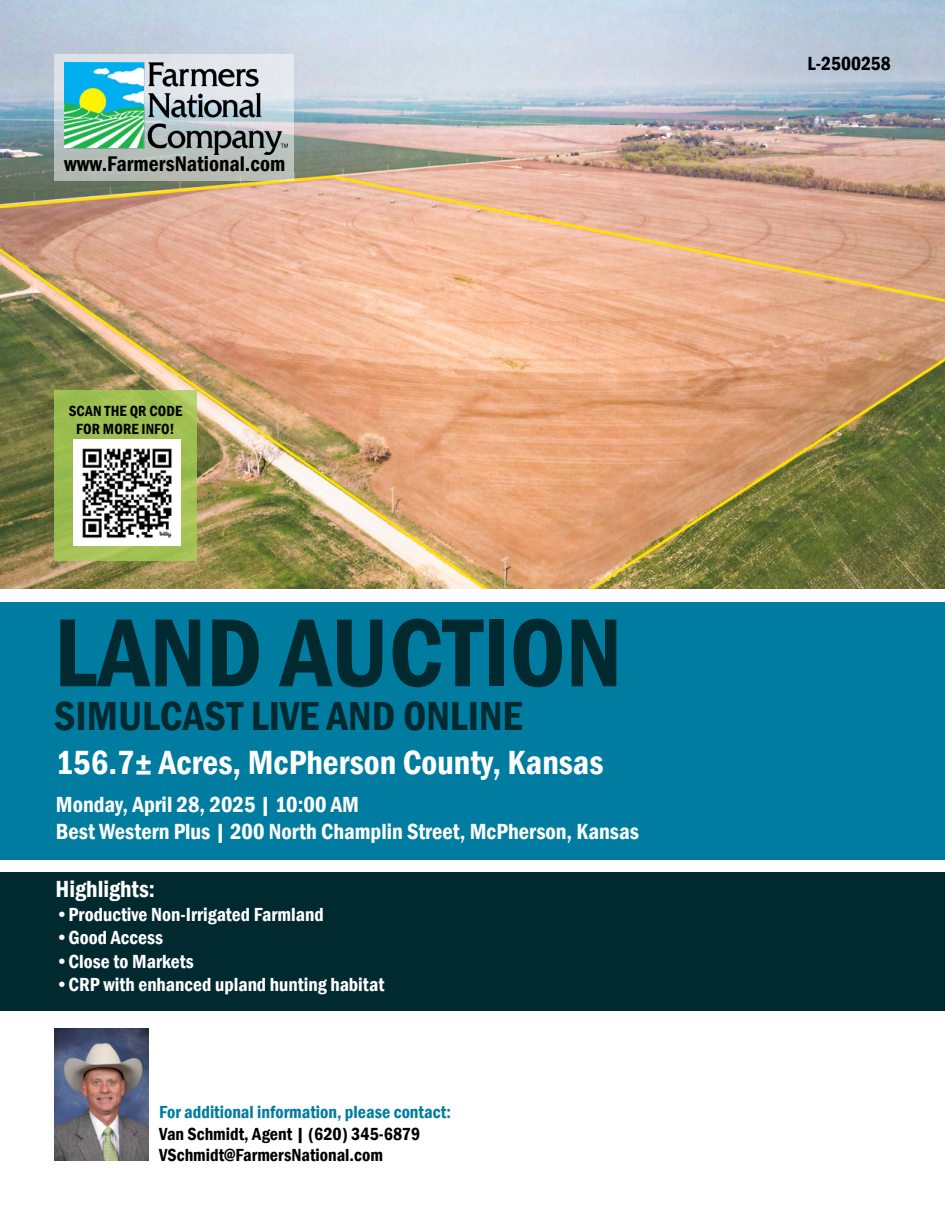
<style>
.page{position:relative;width:945px;height:1215px;background:#fff}
.page>*{position:absolute;margin:0;border:0;box-sizing:border-box;transform-origin:0 0}
.t1{font:600 condensed 100.05px "Franklin Gothic";color:#002930}
.t2{font:600 condensed 41.7px "Franklin Gothic";color:#002930}
.t3{font:600 condensed 34.5px "Franklin Gothic";color:#fff}
.t4{font:600 condensed 24px "Franklin Gothic";color:#fff}
.t5{font:600 condensed 22.5px/27px "Franklin Gothic";color:#fff}
.t6{font:600 condensed 21.75px "Franklin Gothic";color:#000}
.t7{font:600 condensed 19.5px "Franklin Gothic";color:#fff}
.t8{font:600 condensed 19.5px "Franklin Gothic";color:#000}
.t9{font:600 condensed 18px/21.6px "Franklin Gothic";color:#000}
.t10{font:600 condensed 18px "Franklin Gothic";color:#007ca0}
.t11{font:600 condensed 15.15px/18.1px "Franklin Gothic";letter-spacing:.01em;color:#000;text-align:center}
</style>
<div class="page">
<div style="left:0;top:872px;width:945px;height:138px;background:#002930"></div>
<img style="left:0;top:0;width:945px;height:588px">
<img style="left:54px;top:1028px;width:94px;height:133px">
<svg style="left:54px;top:390px;width:143px;height:171px;background:#a0c054"></svg>
<img style="left:74px;top:439px;width:106px;height:107px">
<div style="left:0;top:602px;width:945px;height:258px;background:#007ca0"></div>
<svg style="left:54px;top:54px;width:239px;height:126px;background:#c0c8c6"></svg>
<img style="left:64px;top:63px;width:224px;height:91px">
<p class="t6" style="left:64px;top:149px;width:223px">www.FarmersNational.com</p>
<p class="t11" style="left:69px;top:401px;width:115px">SCAN THE QR CODE<br>FOR MORE INFO!</p>
<h1 class="t1" style="left:54px;top:586px;width:570px">LAND AUCTION</h1>
<h2 class="t2" style="left:54px;top:688px;width:470px">SIMULCAST LIVE AND ONLINE</h2>
<h3 class="t3" style="left:56px;top:739px;width:549px">156.7± Acres, McPherson County, Kansas</h3>
<p class="t5" style="left:56px;top:790px;width:585px">Monday, April 28, 2025 | 10:00 AM<br>Best Western Plus | 200 North Champlin Street, McPherson, Kansas</p>
<p class="t4" style="left:56px;top:873px;width:101px">Highlights:</p>
<p class="t7" style="left:56px;top:901px;width:270px">•Productive Non-Irrigated Farmland</p>
<p class="t7" style="left:56px;top:925px;width:109px">•Good Access</p>
<p class="t7" style="left:56px;top:948px;width:140px">•Close to Markets</p>
<p class="t7" style="left:56px;top:972px;width:330px">•CRP with enhanced upland hunting habitat</p>
<p class="t10" style="left:159px;top:1100px;width:293px">For additional information, please contact:</p>
<p class="t9" style="left:159px;top:1123px;width:263px">Van Schmidt, Agent | (620) 345-6879<br>VSchmidt@FarmersNational.com</p>
<p class="t8" style="left:808px;top:50px;width:85px">L-2500258</p>
</div>
